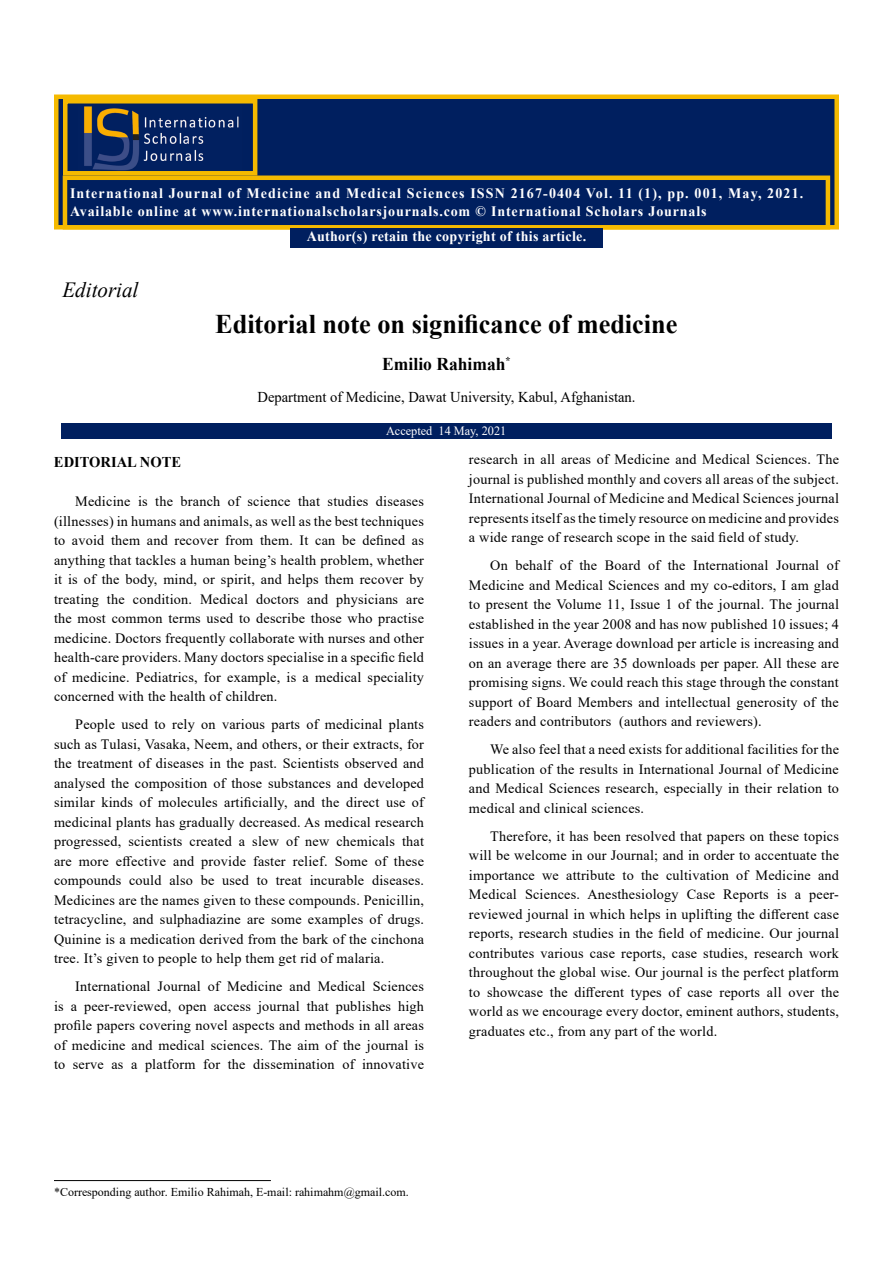
<style>
.page{position:relative;width:893px;height:1263px;background:#fff}
.page>*{position:absolute;margin:0;border:0;box-sizing:border-box;transform-origin:0 0}
.t1{font:700 27px "Times New Roman";color:#000}
.t2{font:italic 21.6px "Times New Roman";color:#000}
.t3{font:700 18px "Times New Roman";color:#000}
.t4{font:15px "Times New Roman";color:#000}
.t5{font:700 15px "Times New Roman";color:#000}
.t6{font:700 14.4px/17.2px "Times New Roman";letter-spacing:.06em;color:#fff}
.t7{font:700 14.4px "Times New Roman";letter-spacing:.02em;color:#fff}
.t8{font:14.25px/19.5px "Times New Roman";letter-spacing:.015em;color:#000;text-align:justify}
.t9{font:12.6px "Times New Roman";color:#fff}
.t10{font:12px "Times New Roman";color:#000}
</style>
<div class="page">
<div style="left:54px;top:94px;width:785px;height:136px;background:#001f5f;border:4px solid #f5ba00"></div>
<div style="left:63px;top:176px;width:767px;height:54px;background:#001f5f;border:4px solid #f5ba00"></div>
<img style="left:84px;top:106px;width:155px;height:65px">
<div style="left:63px;top:99px;width:194px;height:77px;border:4px solid #f5ba00"></div>
<div style="left:290px;top:228px;width:313px;height:20px;background:#001f5f"></div>
<div style="left:61px;top:423px;width:771px;height:15px;background:#001f5f"></div>
<hr style="left:54px;top:1180px;width:217px;height:1px;background:#000">
<p class="t6" style="left:70px;top:184px;width:735px">International Journal of Medicine and Medical Sciences ISSN 2167-0404 Vol. 11 (1), pp. 001, May, 2021.<br>Available online at www.internationalscholarsjournals.com © International Scholars Journals</p>
<p class="t7" style="left:307px;top:225px;width:281px">Author(s) retain the copyright of this article.</p>
<h2 class="t2" style="left:62px;top:275px;width:78px">Editorial</h2>
<h1 class="t1" style="left:215px;top:304px;width:464px">Editorial note on significance of medicine</h1>
<p class="t3" style="left:382px;top:351px;width:130px">Emilio Rahimah<sup>*</sup></p>
<p class="t4" style="left:257px;top:387px;width:380px">Department of Medicine, Dawat University, Kabul, Afghanistan.</p>
<p class="t9" style="left:386px;top:421px;width:122px">Accepted 14 May, 2021</p>
<p class="t5" style="left:54px;top:452px;width:129px">EDITORIAL NOTE</p>
<p class="t8" style="left:54px;top:491px;width:372px;text-indent:21px">Medicine is the branch of science that studies diseases (illnesses) in humans and animals, as well as the best techniques to avoid them and recover from them. It can be defined as anything that tackles a human being’s health problem, whether it is of the body, mind, or spirit, and helps them recover by treating the condition. Medical doctors and physicians are the most common terms used to describe those who practise medicine. Doctors frequently collaborate with nurses and other health-care providers. Many doctors specialise in a specific field of medicine. Pediatrics, for example, is a medical speciality concerned with the health of children.</p>
<p class="t8" style="left:54px;top:714px;width:372px;text-indent:21px">People used to rely on various parts of medicinal plants such as Tulasi, Vasaka, Neem, and others, or their extracts, for the treatment of diseases in the past. Scientists observed and analysed the composition of those substances and developed similar kinds of molecules artificially, and the direct use of medicinal plants has gradually decreased. As medical research progressed, scientists created a slew of new chemicals that are more effective and provide faster relief. Some of these compounds could also be used to treat incurable diseases.<br>Medicines are the names given to these compounds. Penicillin, tetracycline, and sulphadiazine are some examples of drugs.<br>Quinine is a medication derived from the bark of the cinchona tree. It’s given to people to help them get rid of malaria.</p>
<p class="t8" style="left:54px;top:976px;width:372px;text-indent:21px">International Journal of Medicine and Medical Sciences is a peer-reviewed, open access journal that publishes high profile papers covering novel aspects and methods in all areas of medicine and medical sciences. The aim of the journal is to serve as a platform for the dissemination of innovative</p>
<p class="t8" style="left:469px;top:449px;width:372px">research in all areas of Medicine and Medical Sciences. The journal is published monthly and covers all areas of the subject.<br>International Journal of Medicine and Medical Sciences journal represents itself as the timely resource on medicine and provides a wide range of research scope in the said field of study.</p>
<p class="t8" style="left:469px;top:555px;width:372px;text-indent:21px">On behalf of the Board of the International Journal of Medicine and Medical Sciences and my co-editors, I am glad to present the Volume 11, Issue 1 of the journal. The journal established in the year 2008 and has now published 10 issues; 4 issues in a year. Average download per article is increasing and on an average there are 35 downloads per paper. All these are promising signs. We could reach this stage through the constant support of Board Members and intellectual generosity of the readers and contributors (authors and reviewers).</p>
<p class="t8" style="left:469px;top:739px;width:372px;text-indent:21px">We also feel that a need exists for additional facilities for the publication of the results in International Journal of Medicine and Medical Sciences research, especially in their relation to medical and clinical sciences.</p>
<p class="t8" style="left:469px;top:826px;width:372px;text-indent:21px">Therefore, it has been resolved that papers on these topics will be welcome in our Journal; and in order to accentuate the importance we attribute to the cultivation of Medicine and Medical Sciences. Anesthesiology Case Reports is a peer&shy;reviewed journal in which helps in uplifting the different case reports, research studies in the field of medicine. Our journal contributes various case reports, case studies, research work throughout the global wise. Our journal is the perfect platform to showcase the different types of case reports all over the world as we encourage every doctor, eminent authors, students, graduates etc., from any part of the world.</p>
<p class="t10" style="left:54px;top:1184px;width:356px">*Corresponding author. Emilio Rahimah, E-mail: rahimahm@gmail.com.</p>
</div>
